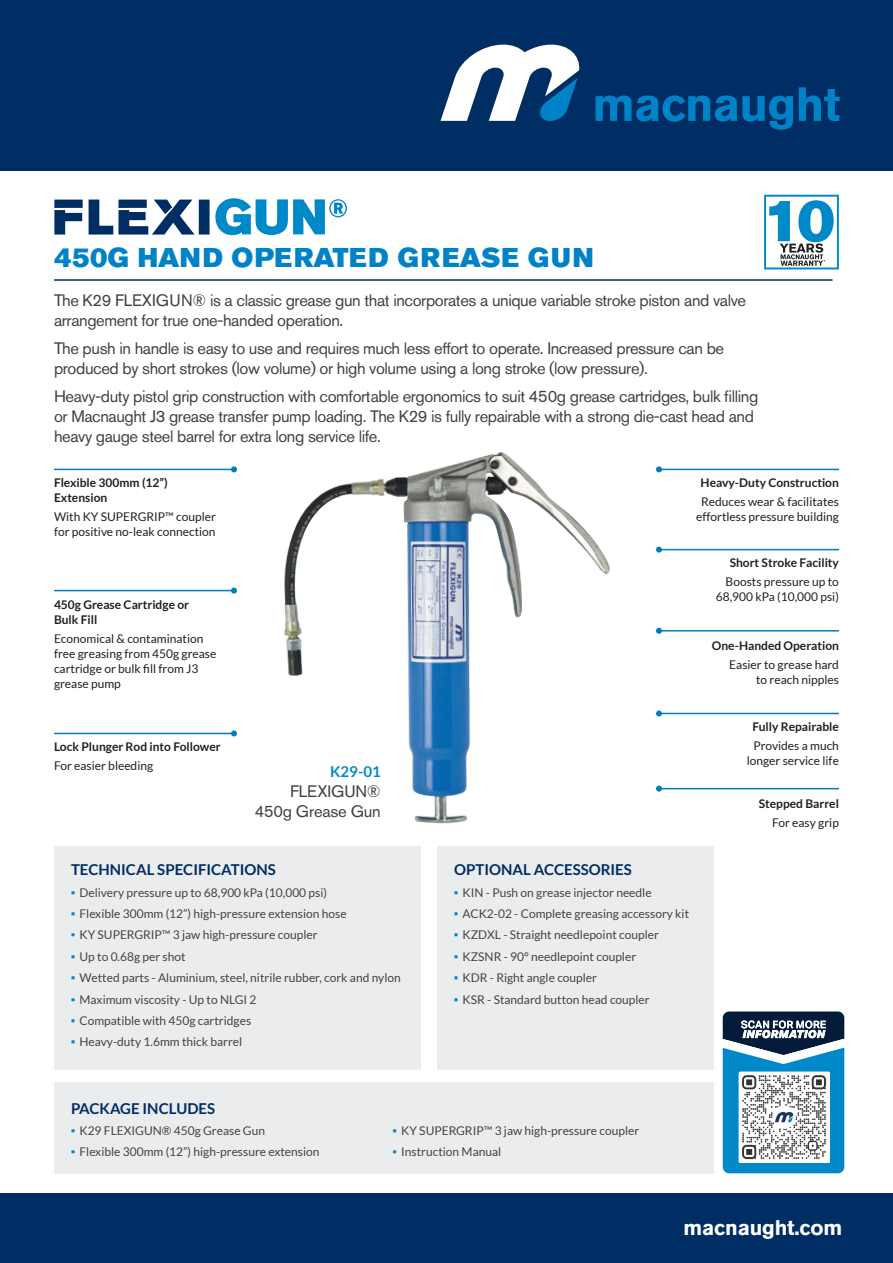
<style>
.page{position:relative;width:893px;height:1263px;background:#fff}
.page>*{position:absolute;margin:0;border:0;box-sizing:border-box;transform-origin:0 0}
.HEADING{font:27px "Akzidenz Grotesk Pro Super";letter-spacing:.025em;color:#0082c7}
.t1{font:700 21px "Akzidenz Grotesk Pro";letter-spacing:-.01em;color:#fff}
.Body{font:16.5px/19.8px "Akzidenz Grotesk Pro";letter-spacing:-.025em;color:#414142}
.Tech_Spec_Heading_-_MAC{font:700 15px "Lato";color:#002d63}
.Body-2{font:700 15px "Lato";color:#0089c9}
.t2{font:12px "Lato";color:#434346}
.Product_specs{font:12px/15px "Lato";color:#231f20}
.Product_specs-2{font:700 12px/15px "Lato";color:#231f20}
.s1{font-family:"Akzidenz Grotesk Pro";font-weight:700;color:#0082c7}
</style>
<div class="page">
<div style="left:0;top:1193px;width:893px;height:70px;background:#002d63"></div>
<div style="left:0;top:0;width:893px;height:170px;background:#002d63"></div>
<hr style="left:54px;top:279px;width:778px;height:2px;background:#002d63">
<svg style="left:595px;top:95px;width:198px;height:35px"></svg>
<svg style="left:799px;top:87px;width:41px;height:34px"></svg>
<svg style="left:441px;top:45px;width:139px;height:76px"></svg>
<div style="left:437px;top:846px;width:276px;height:223px;background:#ebeced"></div>
<div style="left:54px;top:1082px;width:659px;height:91px;background:#ebeced"></div>
<div style="left:54px;top:846px;width:367px;height:223px;background:#ebeced"></div>
<img style="left:284px;top:452px;width:326px;height:372px">
<hr style="left:54px;top:469px;width:180px;height:1px;background:#007dbd">
<svg style="left:231px;top:466px;width:6px;height:6px"></svg>
<hr style="left:54px;top:733px;width:180px;height:1px;background:#007dbd">
<svg style="left:231px;top:730px;width:6px;height:6px"></svg>
<hr style="left:659px;top:469px;width:180px;height:1px;background:#007dbd">
<svg style="left:656px;top:466px;width:6px;height:6px"></svg>
<hr style="left:659px;top:549px;width:180px;height:1px;background:#007dbd">
<svg style="left:656px;top:547px;width:6px;height:6px"></svg>
<hr style="left:659px;top:713px;width:180px;height:1px;background:#007dbd">
<svg style="left:656px;top:710px;width:6px;height:6px"></svg>
<hr style="left:54px;top:590px;width:180px;height:1px;background:#007dbd">
<svg style="left:231px;top:588px;width:6px;height:6px"></svg>
<hr style="left:659px;top:630px;width:180px;height:1px;background:#007dbd">
<svg style="left:656px;top:628px;width:6px;height:6px"></svg>
<hr style="left:659px;top:788px;width:180px;height:1px;background:#007dbd">
<svg style="left:656px;top:786px;width:6px;height:6px"></svg>
<svg style="left:723px;top:1011px;width:121px;height:162px"></svg>
<div style="left:200px;top:201px;width:9px;height:33px;background:#002d63"></div>
<div style="left:199px;top:200px;width:11px;height:35px;border:2px solid #002d63"></div>
<svg style="left:215px;top:198px;width:132px;height:37px"></svg>
<svg style="left:54px;top:199px;width:141px;height:36px"></svg>
<svg style="left:764px;top:195px;width:75px;height:74px"></svg>
<img style="left:742px;top:1074px;width:85px;height:85px">
<p class="HEADING" style="left:54px;top:240px;width:541px">450G HAND OPERATED GREASE GUN</p>
<p class="Body" style="left:54px;top:290px;width:694px">The K29 FLEXIGUN® is a classic grease gun that incorporates a unique variable stroke piston and valve arrangement for true one-handed operation.</p>
<p class="Body" style="left:54px;top:338px;width:672px">The push in handle is easy to use and requires much less effort to operate. Increased pressure can be produced by short strokes (low volume) or high volume using a long stroke (low pressure).</p>
<p class="Body" style="left:54px;top:386px;width:706px">Heavy-duty pistol grip construction with comfortable ergonomics to suit 450g grease cartridges, bulk filling or Macnaught J3 grease transfer pump loading. The K29 is fully repairable with a strong die-cast head and heavy gauge steel barrel for extra long service life.</p>
<p class="Product_specs-2" style="left:54px;top:475px;width:115px">Flexible 300mm (12”)<br>Extension</p>
<p class="Product_specs" style="left:54px;top:509px;width:163px">With KY SUPERGRIP™ coupler for positive no-leak connection</p>
<p class="Product_specs-2" style="left:701px;top:475px;width:140px">Heavy-Duty Construction</p>
<p class="Product_specs" style="left:696px;top:494px;width:144px;text-align:center">Reduces wear &amp; facilitates effortless pressure building</p>
<p class="Product_specs-2" style="left:730px;top:555px;width:111px">Short Stroke Facility</p>
<p class="Product_specs" style="left:716px;top:574px;width:125px;text-align:right">Boosts pressure up to<br>68,900 kPa (10,000 psi)</p>
<p class="Product_specs-2" style="left:54px;top:597px;width:137px">450g Grease Cartridge or<br>Bulk Fill</p>
<p class="Product_specs" style="left:54px;top:631px;width:164px">Economical &amp; contamination free greasing from 450g grease cartridge or bulk fill from J3 grease pump</p>
<p class="Product_specs-2" style="left:712px;top:638px;width:129px">One-Handed Operation</p>
<p class="Product_specs" style="left:729px;top:657px;width:111px;text-align:right">Easier to grease hard to reach nipples</p>
<p class="Product_specs-2" style="left:54px;top:739px;width:168px">Lock Plunger Rod into Follower</p>
<p class="Product_specs" style="left:54px;top:758px;width:101px">For easier bleeding</p>
<p class="Body-2" style="left:330px;top:763px;width:52px">K29-01</p>
<p class="Body" style="left:255px;top:781px;width:127px;text-align:right">FLEXIGUN®<br>450g Grease Gun</p>
<p class="Tech_Spec_Heading_-_MAC" style="left:71px;top:861px;width:206px">TECHNICAL SPECIFICATIONS</p>
<p class="t2" style="left:71px;top:886px;width:258px"><span class="s1">•</span> Delivery pressure up to 68,900 kPa (10,000 psi)</p>
<p class="t2" style="left:71px;top:907px;width:277px"><span class="s1">•</span> Flexible 300mm (12”) high-pressure extension hose</p>
<p class="t2" style="left:71px;top:928px;width:248px"><span class="s1">•</span> KY SUPERGRIP™ 3 jaw high-pressure coupler</p>
<p class="t2" style="left:71px;top:950px;width:116px"><span class="s1">•</span> Up to 0.68g per shot</p>
<p class="t2" style="left:71px;top:971px;width:331px"><span class="s1">•</span> Wetted parts - Aluminium, steel, nitrile rubber, cork and nylon</p>
<p class="t2" style="left:71px;top:992px;width:187px"><span class="s1">•</span> Maximum viscosity - Up to NLGI 2</p>
<p class="t2" style="left:71px;top:1014px;width:182px"><span class="s1">•</span> Compatible with 450g cartridges</p>
<p class="t2" style="left:71px;top:1035px;width:173px"><span class="s1">•</span> Heavy-duty 1.6mm thick barrel</p>
<p class="Tech_Spec_Heading_-_MAC" style="left:454px;top:861px;width:179px">OPTIONAL ACCESSORIES</p>
<p class="t2" style="left:454px;top:886px;width:199px"><span class="s1">•</span> KIN - Push on grease injector needle</p>
<p class="t2" style="left:454px;top:907px;width:236px"><span class="s1">•</span> ACK2-02 - Complete greasing accessory kit</p>
<p class="t2" style="left:454px;top:928px;width:206px"><span class="s1">•</span> KZDXL - Straight needlepoint coupler</p>
<p class="t2" style="left:454px;top:950px;width:184px"><span class="s1">•</span> KZSNR - 90° needlepoint coupler</p>
<p class="t2" style="left:454px;top:971px;width:144px"><span class="s1">•</span> KDR - Right angle coupler</p>
<p class="t2" style="left:454px;top:992px;width:197px"><span class="s1">•</span> KSR - Standard button head coupler</p>
<p class="Tech_Spec_Heading_-_MAC" style="left:71px;top:1099px;width:146px">PACKAGE INCLUDES</p>
<p class="t2" style="left:71px;top:1124px;width:196px"><span class="s1">•</span> K29 FLEXIGUN® 450g Grease Gun</p>
<p class="t2" style="left:71px;top:1145px;width:250px"><span class="s1">•</span> Flexible 300mm (12”) high-pressure extension</p>
<p class="t2" style="left:393px;top:1124px;width:248px"><span class="s1">•</span> KY SUPERGRIP™ 3 jaw high-pressure coupler</p>
<p class="t2" style="left:393px;top:1145px;width:110px"><span class="s1">•</span> Instruction Manual</p>
<p class="Product_specs-2" style="left:752px;top:719px;width:88px">Fully Repairable</p>
<p class="Product_specs" style="left:747px;top:738px;width:94px;text-align:center">Provides a much longer service life</p>
<p class="Product_specs-2" style="left:759px;top:796px;width:82px">Stepped Barrel</p>
<p class="Product_specs" style="left:772px;top:815px;width:68px">For easy grip</p>
<h2 class="t1" style="left:683px;top:1214px;width:160px">macnaught.com</h2>
</div>
